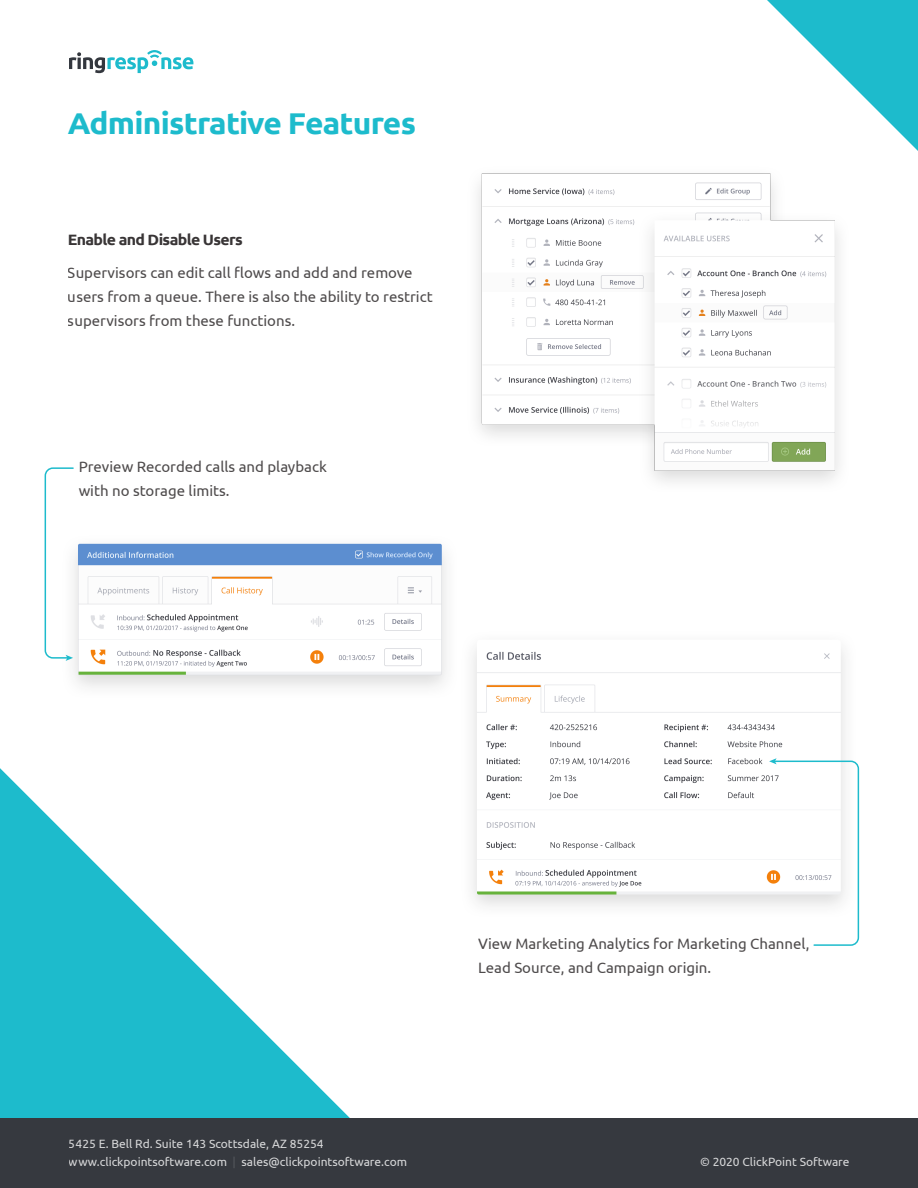
<style>
.page{position:relative;width:918px;height:1188px;background:#fff}
.page>*{position:absolute;margin:0;border:0;box-sizing:border-box;transform-origin:0 0}
.t1{font:700 30px "Ubuntu";letter-spacing:-.025em;color:#1dbbcc;scale:1.06 1}
.t2{font:15px/24px "Ubuntu";color:#221e1f}
.t3{font:700 15px "Ubuntu";letter-spacing:-.04em;color:rgb(34 30 31/.9);scale:1.06 1}
.t4{font:12px/18px "Ubuntu";color:#fff}
.s1{color:rgb(255 255 255/.2)}
</style>
<div class="page">
<svg style="left:69px;top:50px;width:124px;height:23px"></svg>
<svg style="left:0;top:768px;width:351px;height:351px"></svg>
<svg style="left:767px;top:0;width:151px;height:151px"></svg>
<div style="left:0;top:1119px;width:918px;height:69px;background:#36393f"></div>
<img style="left:478px;top:173px;width:361px;height:309px">
<img style="left:74px;top:543px;width:372px;height:144px">
<svg style="left:44px;top:467px;width:31px;height:194px"></svg>
<img style="left:473px;top:649px;width:372px;height:257px">
<svg style="left:769px;top:758px;width:91px;height:188px"></svg>
<h1 class="t1" style="left:68px;top:105px;width:330px">Administrative Features</h1>
<p class="t3" style="left:68px;top:230px;width:167px">Enable and Disable Users</p>
<p class="t2" style="left:68px;top:261px;width:367px">Supervisors can edit call flows and add and remove users from a queue. There is also the ability to restrict supervisors from these functions.</p>
<p class="t2" style="left:79px;top:455px;width:250px">Preview Recorded calls and playback with no storage limits.</p>
<p class="t4" style="left:69px;top:1135px;width:340px">5425 E. Bell Rd. Suite 143 Scottsdale, AZ 85254 www.clickpointsoftware.com <span class="s1">|</span> sales@clickpointsoftware.com</p>
<p class="t2" style="left:478px;top:932px;width:333px">View Marketing Analytics for Marketing Channel,<br>Lead Source, and Campaign origin.</p>
<p class="t4" style="left:700px;top:1153px;width:151px">© 2020 ClickPoint Software</p>
</div>
